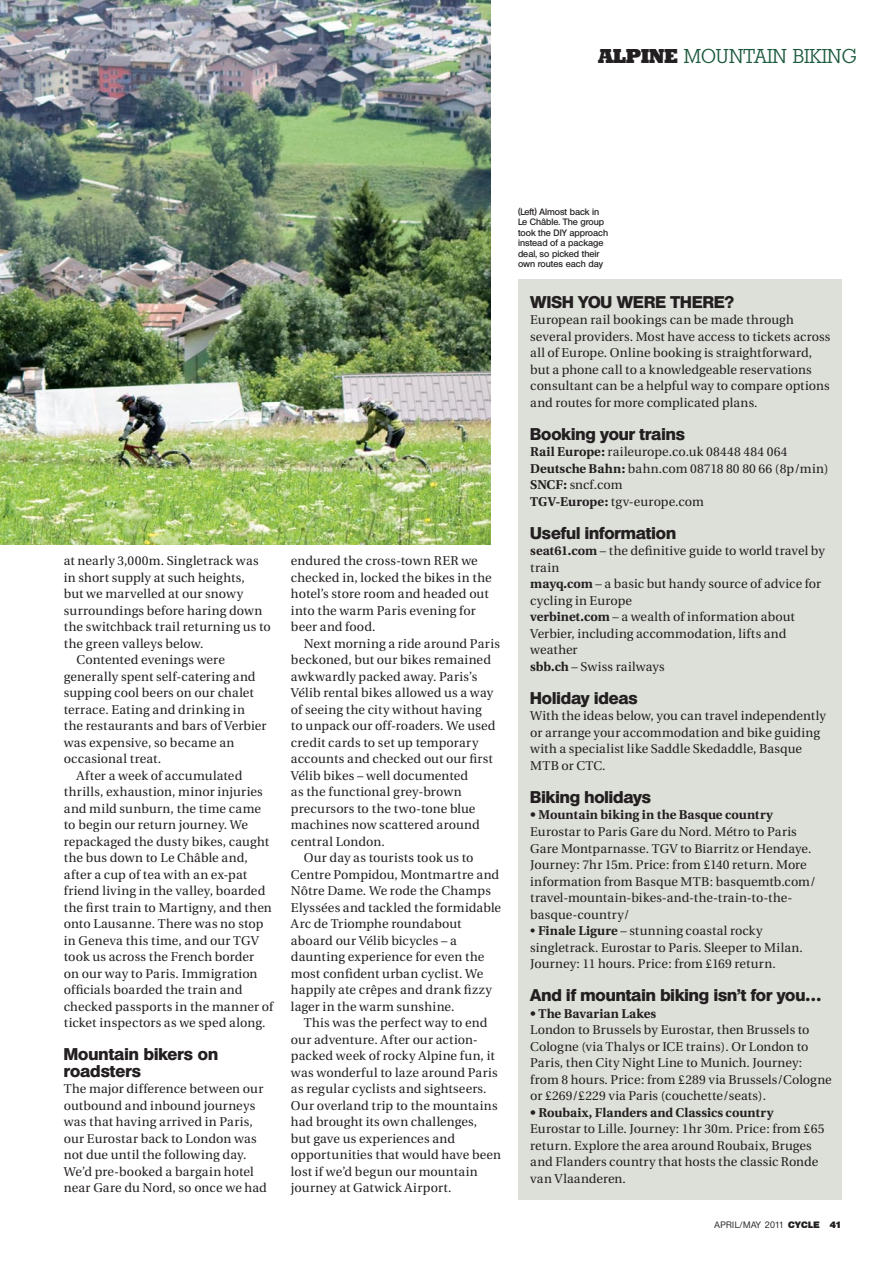
<style>
.page{position:relative;width:893px;height:1263px;background:#fff}
.page>*{position:absolute;margin:0;border:0;box-sizing:border-box;transform-origin:0 0}
._1stPara{font:300 19.5px "Stafford";color:#19583b}
._2ndPara{font:800 16.5px/16.5px "Olympia";color:#231f20}
._2ndPara-2{font:12.75px/16.5px "Utopia";letter-spacing:.01em;color:#231f20}
._2ndPara-3{font:700 12.75px "Utopia";letter-spacing:.01em;color:#231f20}
.Pic_caption{font:600 9px/10.5px "Olympia";color:#231f20}
.t1{font:500 9px "Olympia";letter-spacing:.05em;color:#231f20}
.s1{font-weight:800;color:#231f20}
.s2{font-weight:700}
.s3{font-weight:800}
</style>
<div class="page">
<div style="left:518px;top:279px;width:324px;height:920px;background:#dddfd9"></div>
<img style="left:0;top:0;width:491px;height:545px">
<p class="_1stPara" style="left:599px;top:44px;width:259px"><span class="s1">ALPINE</span> MOUNTAIN BIKING</p>
<p class="_2ndPara-2" style="left:64px;top:553px;width:209px">at nearly 3,000m. Singletrack was in short supply at such heights,<br>but we marvelled at our snowy surroundings before haring down the switchback trail returning us to the green valleys below.</p>
<p class="_2ndPara-2" style="left:64px;top:652px;width:204px;text-indent:13px">Contented evenings were generally spent self-catering and supping cool beers on our chalet terrace. Eating and drinking in the restaurants and bars of Verbier was expensive, so became an occasional treat.</p>
<p class="_2ndPara-2" style="left:64px;top:767px;width:211px;text-indent:13px">After a week of accumulated thrills, exhaustion, minor injuries and mild sunburn, the time came to begin our return journey. We repackaged the dusty bikes, caught the bus down to Le Châble and, after a cup of tea with an ex-pat friend living in the valley, boarded the first train to Martigny, and then onto Lausanne. There was no stop in Geneva this time, and our TGV took us across the French border<br>on our way to Paris. Immigration officials boarded the train and checked passports in the manner of ticket inspectors as we sped along.</p>
<p class="_2ndPara" style="left:64px;top:1046px;width:156px">Mountain bikers on roadsters</p>
<p class="_2ndPara-2" style="left:64px;top:1081px;width:205px">The major difference between our outbound and inbound journeys was that having arrived in Paris, our Eurostar back to London was not due until the following day.<br>We’d pre-booked a bargain hotel near Gare du Nord, so once we had</p>
<p class="_2ndPara-2" style="left:291px;top:553px;width:202px">endured the cross-town RER we checked in, locked the bikes in the hotel’s store room and headed out into the warm Paris evening for beer and food.</p>
<p class="_2ndPara-2" style="left:291px;top:635px;width:210px;text-indent:13px">Next morning a ride around Paris beckoned, but our bikes remained awkwardly packed away. Paris’s<br>Vélib rental bikes allowed us a way of seeing the city without having<br>to unpack our off-roaders. We used credit cards to set up temporary accounts and checked out our first<br>Vélib bikes – well documented<br>as the functional grey-brown precursors to the two-tone blue machines now scattered around central London.</p>
<p class="_2ndPara-2" style="left:291px;top:850px;width:212px;text-indent:13px">Our day as tourists took us to<br>Centre Pompidou, Montmartre and<br>Nôtre Dame. We rode the Champs<br>Elyssées and tackled the formidable<br>Arc de Triomphe roundabout aboard our Vélib bicycles – a daunting experience for even the most confident urban cyclist. We happily ate crêpes and drank fizzy lager in the warm sunshine.</p>
<p class="_2ndPara-2" style="left:291px;top:1015px;width:212px;text-indent:13px">This was the perfect way to end our adventure. After our action&shy;packed week of rocky Alpine fun, it was wonderful to laze around Paris as regular cyclists and sightseers.<br>Our overland trip to the mountains had brought its own challenges,<br>but gave us experiences and opportunities that would have been lost if we’d begun our mountain journey at Gatwick Airport.</p>
<p class="Pic_caption" style="left:518px;top:206px;width:92px">(Left) Almost back in<br>Le Châble. The group took the DIY approach instead of a package deal, so picked their own routes each day</p>
<p class="_2ndPara" style="left:530px;top:294px;width:205px">Wish you were th ere?</p>
<p class="_2ndPara-2" style="left:530px;top:312px;width:302px">European rail bookings can be made through several providers. Most have access to tickets across all of Europe. Online booking is straightforward, but a phone call to a knowledgeable reservations consultant can be a helpful way to compare options and routes for more complicated plans.</p>
<p class="_2ndPara" style="left:530px;top:426px;width:156px">Booking your trains</p>
<p class="_2ndPara-2" style="left:530px;top:444px;width:259px"><span class="s2">Rail Europe:</span> raileurope.co.uk 08448 484 064</p>
<p class="_2ndPara-2" style="left:530px;top:461px;width:300px"><span class="s2">Deutsche Bahn:</span> bahn.com 08718 80 80 66 (8p/min)</p>
<p class="_2ndPara-2" style="left:530px;top:477px;width:94px"><span class="s2">SNCF:</span> sncf.com</p>
<p class="_2ndPara-2" style="left:530px;top:494px;width:175px"><span class="s2">TGV-Europe:</span> tgv-europe.com</p>
<p class="_2ndPara" style="left:530px;top:525px;width:147px">Useful information</p>
<p class="_2ndPara-2" style="left:530px;top:543px;width:296px"><span class="s2">seat61.com</span> – the definitive guide to world travel by train</p>
<p class="_2ndPara-2" style="left:530px;top:576px;width:292px"><span class="s2">mayq.com</span> – a basic but handy source of advice for cycling in Europe</p>
<p class="_2ndPara-2" style="left:530px;top:609px;width:266px"><span class="s2">verbinet.com</span> – a wealth of information about<br>Verbier, including accommodation, lifts and weather</p>
<p class="_2ndPara-2" style="left:530px;top:659px;width:136px"><span class="s2">sbb.ch</span> – Swiss railways</p>
<p class="_2ndPara" style="left:530px;top:690px;width:109px">Holiday ideas</p>
<p class="_2ndPara-2" style="left:530px;top:708px;width:297px">With the ideas below, you can travel independently or arrange your accommodation and bike guiding with a specialist like Saddle Skedaddle, Basque MTB or CTC.</p>
<p class="_2ndPara" style="left:530px;top:789px;width:122px">Biking holidays</p>
<p class="_2ndPara-3" style="left:530px;top:808px;width:244px">• Mountain biking in the Basque country</p>
<p class="_2ndPara-2" style="left:530px;top:824px;width:287px">Eurostar to Paris Gare du Nord. Métro to Paris Gare Montparnasse. TGV to Biarritz or Hendaye.<br>Journey: 7hr 15m. Price: from £140 return. More information from Basque MTB: basquemtb.com/ travel-mountain-bikes-and-the-train-to-the&shy;basque-country/</p>
<p class="_2ndPara-2" style="left:530px;top:923px;width:274px">• <span class="s2">Finale Ligure</span> – stunning coastal rocky singletrack. Eurostar to Paris. Sleeper to Milan.<br>Journey: 11 hours. Price: from £169 return.</p>
<p class="_2ndPara" style="left:530px;top:987px;width:293px">And if mountain biking isn’t for you…</p>
<p class="_2ndPara-3" style="left:530px;top:1006px;width:127px">• The Bavarian Lakes</p>
<p class="_2ndPara-2" style="left:530px;top:1022px;width:303px">London to Brussels by Eurostar, then Brussels to Cologne (via Thalys or ICE trains). Or London to Paris, then City Night Line to Munich. Journey: from 8 hours. Price: from £289 via Brussels/Cologne or £269/£229 via Paris (couchette/seats).</p>
<p class="_2ndPara-3" style="left:530px;top:1105px;width:245px">• Roubaix, Flanders and Classics country</p>
<p class="_2ndPara-2" style="left:530px;top:1121px;width:296px">Eurostar to Lille. Journey: 1hr 30m. Price: from £65 return. Explore the area around Roubaix, Bruges and Flanders country that hosts the classic Ronde van Vlaanderen.</p>
<p class="t1" style="left:714px;top:1219px;width:129px">APRIL/MAY 2011 <span class="s3">CYCLE 41</span></p>
</div>
